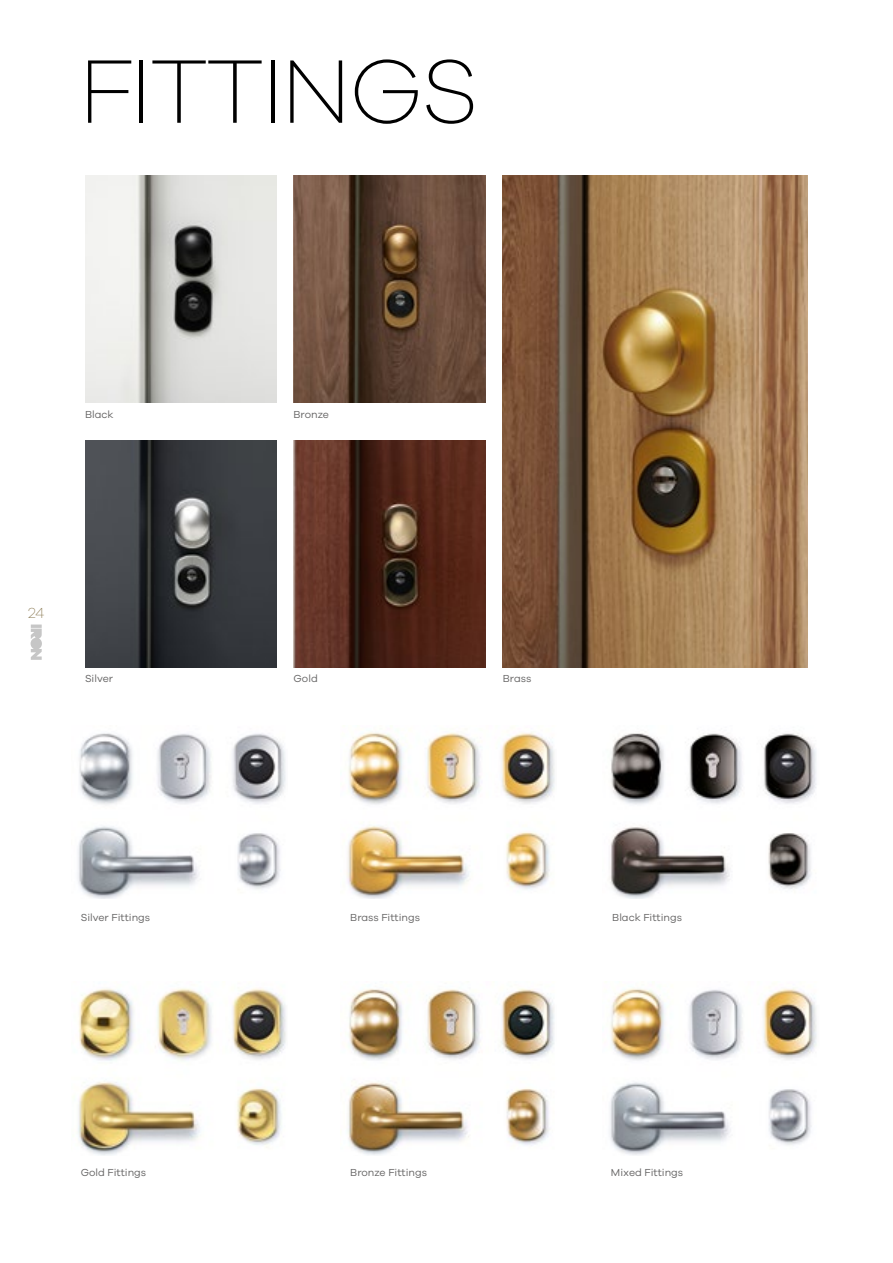
<style>
.page{position:relative;width:893px;height:1263px;background:#fff}
.page>*{position:absolute;margin:0;border:0;box-sizing:border-box;transform-origin:0 0}
.t1{font:200 93px "Galano Grotesque";letter-spacing:-.03em;color:#000}
.t2{font:200 15px "Galano Grotesque";color:#87764e}
.t3{font:10.5px "Galano Grotesque";color:#646363}
</style>
<div class="page">
<img style="left:609px;top:733px;width:208px;height:166px">
<img style="left:347px;top:732px;width:208px;height:167px">
<img style="left:348px;top:988px;width:206px;height:167px">
<img style="left:610px;top:988px;width:207px;height:167px">
<img style="left:78px;top:733px;width:208px;height:166px">
<img style="left:78px;top:988px;width:208px;height:167px">
<img style="left:85px;top:175px;width:192px;height:228px">
<img style="left:294px;top:175px;width:191px;height:228px">
<img style="left:85px;top:440px;width:192px;height:228px">
<img style="left:294px;top:440px;width:191px;height:228px">
<img style="left:503px;top:175px;width:305px;height:493px">
<svg style="left:31px;top:624px;width:11px;height:36px"></svg>
<h1 class="t1" style="left:79px;top:36px;width:401px">FITTINGS</h1>
<p class="t3" style="left:85px;top:408px;width:30px">Black</p>
<h2 class="t2" style="left:28px;top:604px;width:18px">24</h2>
<p class="t3" style="left:85px;top:672px;width:30px">Silver</p>
<p class="t3" style="left:81px;top:911px;width:71px">Silver Fittings</p>
<p class="t3" style="left:81px;top:1166px;width:67px">Gold Fittings</p>
<p class="t3" style="left:294px;top:408px;width:37px">Bronze</p>
<p class="t3" style="left:294px;top:672px;width:26px">Gold</p>
<p class="t3" style="left:503px;top:672px;width:30px">Brass</p>
<p class="t3" style="left:350px;top:911px;width:71px">Brass Fittings</p>
<p class="t3" style="left:612px;top:911px;width:71px">Black Fittings</p>
<p class="t3" style="left:350px;top:1166px;width:78px">Bronze Fittings</p>
<p class="t3" style="left:611px;top:1166px;width:74px">Mixed Fittings</p>
</div>
